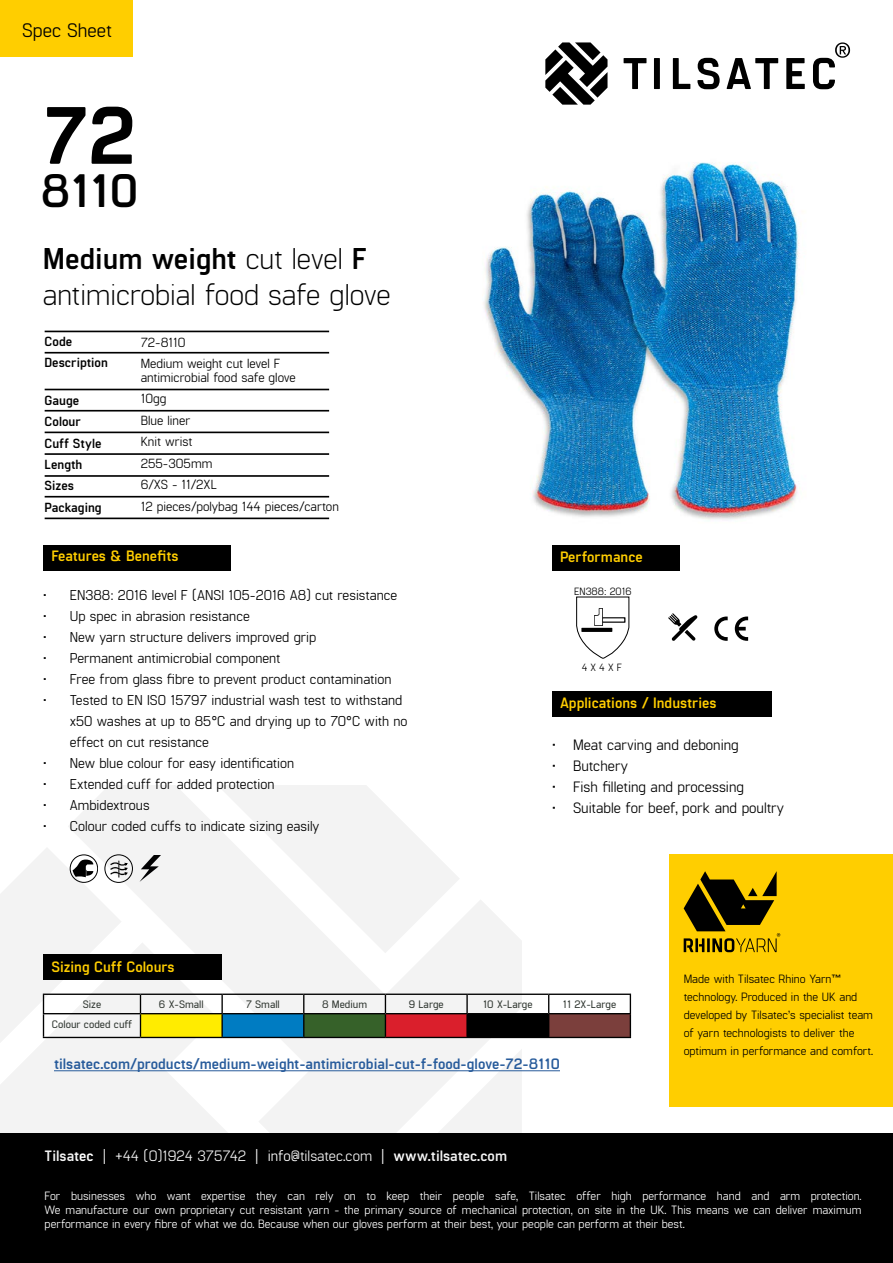
<style>
.page{position:relative;width:893px;height:1263px;background:#fff}
.page>*{position:absolute;margin:0;border:0;box-sizing:border-box;transform-origin:0 0}
.t1{font:800 81px "Manifold CF";color:#000}
.t2{font:700 46.8px "Manifold CF";color:#000}
.t3{font:300 30px/36px "Manifold CF";color:#000}
.t4{font:19.5px "Manifold CF";color:#000}
.t5{font:15px "Manifold CF";color:#000}
.t6{font:700 15px "Manifold CF";color:#275b9b}
.t7{font:700 15px "Manifold CF";color:#ffce00}
.t8{font:15px "Manifold CF";color:#fff}
.t9{font:14.25px/21px "Manifold CF";color:#000}
.t10{font:13.2px/21.5px "Manifold CF";color:#000}
.t11{font:700 13.2px/21.5px "Manifold CF";color:#000}
.t12{font:12px/14.4px "Manifold CF";color:#fff;text-align:justify}
.t13{font:12px/18px "Manifold CF";color:#000}
.t14{font:600 10.8px "Manifold CF";color:#303731}
.t15{font:10.5px "Manifold CF";color:#000}
.s1{font-weight:700}
</style>
<div class="page">
<div style="left:44px;top:545px;width:187px;height:26px;background:#000"></div>
<div style="left:0;top:0;width:133px;height:56px;background:#ffce00"></div>
<div style="left:0;top:1133px;width:893px;height:130px;background:#000"></div>
<svg style="left:624px;top:58px;width:22px;height:31px"></svg>
<div style="left:654px;top:58px;width:6px;height:31px;background:#000"></div>
<svg style="left:697px;top:58px;width:23px;height:31px"></svg>
<svg style="left:786px;top:58px;width:19px;height:31px"></svg>
<svg style="left:673px;top:58px;width:17px;height:31px"></svg>
<svg style="left:726px;top:58px;width:52px;height:31px"></svg>
<svg style="left:545px;top:42px;width:62px;height:63px"></svg>
<svg style="left:813px;top:42px;width:37px;height:47px"></svg>
<div style="left:0;top:1090px;width:68px;height:43px;background:#f3f3f3"></div>
<svg style="left:68px;top:785px;width:454px;height:348px;fill:#f3f3f3"></svg>
<svg style="left:354px;top:1048px;width:168px;height:85px"></svg>
<hr style="left:54px;top:1070px;width:506px;height:1px;background:#275b9b">
<div style="left:553px;top:545px;width:127px;height:26px;background:#000"></div>
<hr style="left:45px;top:517px;width:284px;height:2px;background:#000">
<hr style="left:45px;top:496px;width:284px;height:1px;background:#000">
<hr style="left:45px;top:475px;width:284px;height:2px;background:#000">
<hr style="left:45px;top:453px;width:284px;height:2px;background:#000">
<hr style="left:45px;top:432px;width:284px;height:1px;background:#000">
<hr style="left:45px;top:410px;width:284px;height:1px;background:#000">
<hr style="left:45px;top:389px;width:284px;height:1px;background:#000">
<hr style="left:45px;top:352px;width:284px;height:1px;background:#000">
<hr style="left:45px;top:331px;width:284px;height:1px;background:#000">
<div style="left:140px;top:1014px;width:82px;height:23px;background:#ffec00"></div>
<div style="left:222px;top:1014px;width:82px;height:23px;background:#007cc2"></div>
<div style="left:304px;top:1014px;width:81px;height:23px;background:#366129"></div>
<div style="left:385px;top:1014px;width:82px;height:23px;background:#da1f2c"></div>
<div style="left:467px;top:1014px;width:82px;height:23px;background:#000"></div>
<div style="left:549px;top:1014px;width:81px;height:23px;background:#7b3f3c"></div>
<hr style="left:43px;top:993px;width:97px;height:2px;background:#000">
<hr style="left:140px;top:993px;width:82px;height:2px;background:#000">
<hr style="left:222px;top:993px;width:82px;height:2px;background:#000">
<svg style="left:221px;top:995px;width:2px;height:18px"></svg>
<hr style="left:304px;top:993px;width:81px;height:2px;background:#000">
<hr style="left:385px;top:993px;width:82px;height:2px;background:#000">
<hr style="left:467px;top:993px;width:82px;height:2px;background:#000">
<svg style="left:466px;top:995px;width:2px;height:18px"></svg>
<hr style="left:549px;top:993px;width:82px;height:2px;background:#000">
<hr style="left:43px;top:1013px;width:97px;height:1px;background:#000">
<hr style="left:140px;top:1013px;width:82px;height:1px;background:#000">
<svg style="left:140px;top:995px;width:1px;height:42px"></svg>
<hr style="left:222px;top:1013px;width:82px;height:1px;background:#000">
<hr style="left:221px;top:1014px;width:2px;height:23px;background:#000">
<hr style="left:304px;top:1013px;width:81px;height:1px;background:#000">
<svg style="left:303px;top:995px;width:1px;height:42px"></svg>
<hr style="left:385px;top:1013px;width:82px;height:1px;background:#000">
<svg style="left:385px;top:995px;width:1px;height:42px"></svg>
<hr style="left:467px;top:1013px;width:82px;height:1px;background:#000">
<hr style="left:466px;top:1014px;width:2px;height:23px;background:#000">
<hr style="left:549px;top:1013px;width:82px;height:1px;background:#000">
<svg style="left:548px;top:995px;width:1px;height:19px"></svg>
<svg style="left:630px;top:995px;width:1px;height:42px"></svg>
<hr style="left:43px;top:1037px;width:97px;height:1px;background:#000">
<hr style="left:140px;top:1037px;width:82px;height:1px;background:#000">
<hr style="left:222px;top:1037px;width:82px;height:1px;background:#000">
<hr style="left:304px;top:1037px;width:81px;height:1px;background:#000">
<hr style="left:385px;top:1037px;width:82px;height:1px;background:#000">
<hr style="left:467px;top:1037px;width:82px;height:1px;background:#000">
<hr style="left:549px;top:1037px;width:82px;height:1px;background:#000">
<div style="left:43px;top:955px;width:178px;height:25px;background:#000"></div>
<div style="left:552px;top:691px;width:219px;height:26px;background:#000"></div>
<img style="left:483px;top:162px;width:316px;height:358px">
<div style="left:669px;top:854px;width:224px;height:252px;background:#ffce00"></div>
<svg style="left:684px;top:871px;width:96px;height:81px"></svg>
<svg style="left:576px;top:597px;width:53px;height:62px"></svg>
<svg style="left:714px;top:616px;width:14px;height:25px"></svg>
<svg style="left:735px;top:616px;width:13px;height:25px"></svg>
<svg style="left:668px;top:613px;width:29px;height:28px"></svg>
<div style="left:105px;top:854px;width:28px;height:29px;border:1px solid #000;border-radius:50%"></div>
<svg style="left:0;top:847px;width:128px;height:243px"></svg>
<svg style="left:139px;top:855px;width:22px;height:27px"></svg>
<h3 class="t4" style="left:22px;top:19px;width:91px">Spec Sheet</h3>
<h1 class="t1" style="left:43px;top:89px;width:94px">72</h1>
<h2 class="t2" style="left:41px;top:164px;width:99px">8110</h2>
<h3 class="t3" style="left:43px;top:241px;width:350px"><span class="s1">Medium weight</span> cut level <span class="s1">F </span>antimicrobial food safe glove</h3>
<p class="t11" style="left:45px;top:331px;width:65px">Code<br>Description</p>
<p class="t11" style="left:45px;top:390px;width:59px">Gauge<br>Colour<br>Cuff Style<br>Length<br>Sizes<br>Packaging</p>
<p class="t10" style="left:141px;top:332px;width:141px">72-8110<br>Medium weight cut level F</p>
<p class="t10" style="left:141px;top:367px;width:200px">antimicrobial food safe glove<br>10gg<br>Blue liner<br>Knit wrist<br>255-305mm<br>6/XS - 11/2XL<br>12 pieces/polybag 144 pieces/carton</p>
<p class="t7" style="left:51px;top:547px;width:129px">Features &amp; Benefits</p>
<p class="t7" style="left:560px;top:548px;width:84px">Performance</p>
<p class="t9" style="left:43px;top:586px;width:356px">• EN388: 2016 level F (ANSI 105-2016 A8) cut resistance</p>
<p class="t9" style="left:43px;top:607px;width:209px">• Up spec in abrasion resistance</p>
<p class="t9" style="left:43px;top:628px;width:275px">• New yarn structure delivers improved grip</p>
<p class="t9" style="left:43px;top:649px;width:239px">• Permanent antimicrobial component</p>
<p class="t9" style="left:43px;top:670px;width:350px">• Free from glass fibre to prevent product contamination</p>
<p class="t9" style="left:70px;top:691px;width:339px;text-indent:-27px">• Tested to EN ISO 15797 industrial wash test to withstand x50 washes at up to 85°C and drying up to 70°C with no effect on cut resistance</p>
<p class="t9" style="left:43px;top:754px;width:253px">• New blue colour for easy identification</p>
<p class="t9" style="left:43px;top:775px;width:233px">• Extended cuff for added protection</p>
<p class="t9" style="left:43px;top:796px;width:108px">• Ambidextrous</p>
<p class="t9" style="left:43px;top:817px;width:278px">• Colour coded cuffs to indicate sizing easily</p>
<p class="t15" style="left:574px;top:585px;width:59px">EN388: 2016</p>
<p class="t15" style="left:582px;top:661px;width:42px">4 X 4 X F</p>
<p class="t7" style="left:560px;top:694px;width:158px">Applications / Industries</p>
<p class="t5" style="left:552px;top:736px;width:189px">• Meat carving and deboning</p>
<p class="t5" style="left:552px;top:757px;width:78px">• Butchery</p>
<p class="t5" style="left:552px;top:778px;width:194px">• Fish filleting and processing</p>
<p class="t5" style="left:552px;top:799px;width:234px">• Suitable for beef, pork and poultry</p>
<p class="t7" style="left:51px;top:958px;width:125px">Sizing Cuff Colours</p>
<p class="t14" style="left:83px;top:998px;width:20px">Size</p>
<p class="t14" style="left:159px;top:998px;width:46px">6 X-Small</p>
<p class="t14" style="left:246px;top:998px;width:35px">7 Small</p>
<p class="t14" style="left:322px;top:998px;width:47px">8 Medium</p>
<p class="t14" style="left:409px;top:998px;width:37px">9 Large</p>
<p class="t14" style="left:483px;top:998px;width:51px">10 X-Large</p>
<p class="t14" style="left:563px;top:998px;width:55px">11 2X-Large</p>
<p class="t14" style="left:52px;top:1018px;width:82px">Colour coded cuff</p>
<p class="t6" style="left:54px;top:1055px;width:507px">tilsatec.com/products/medium-weight-antimicrobial-cut-f-food-glove-72-8110</p>
<p class="t8" style="left:45px;top:1147px;width:464px"><span class="s1">Tilsatec</span> | +44 (0)1924 375742 | info@tilsatec.com | <span class="s1">www.tilsatec.com</span></p>
<p class="t13" style="left:684px;top:970px;width:191px">Made with Tilsatec Rhino Yarn<span class="s1">™ </span>technology. Produced in the UK and developed by Tilsatec’s specialist team of yarn technologists to deliver the optimum in performance and comfort.</p>
<p class="t12" style="left:45px;top:1189px;width:818px">For businesses who want expertise they can rely on to keep their people safe, Tilsatec offer high performance hand and arm protection.<br>We manufacture our own proprietary cut resistant yarn - the primary source of mechanical protection, on site in the UK. This means we can deliver maximum performance in every fibre of what we do. Because when our gloves perform at their best, your people can perform at their best.</p>
</div>
